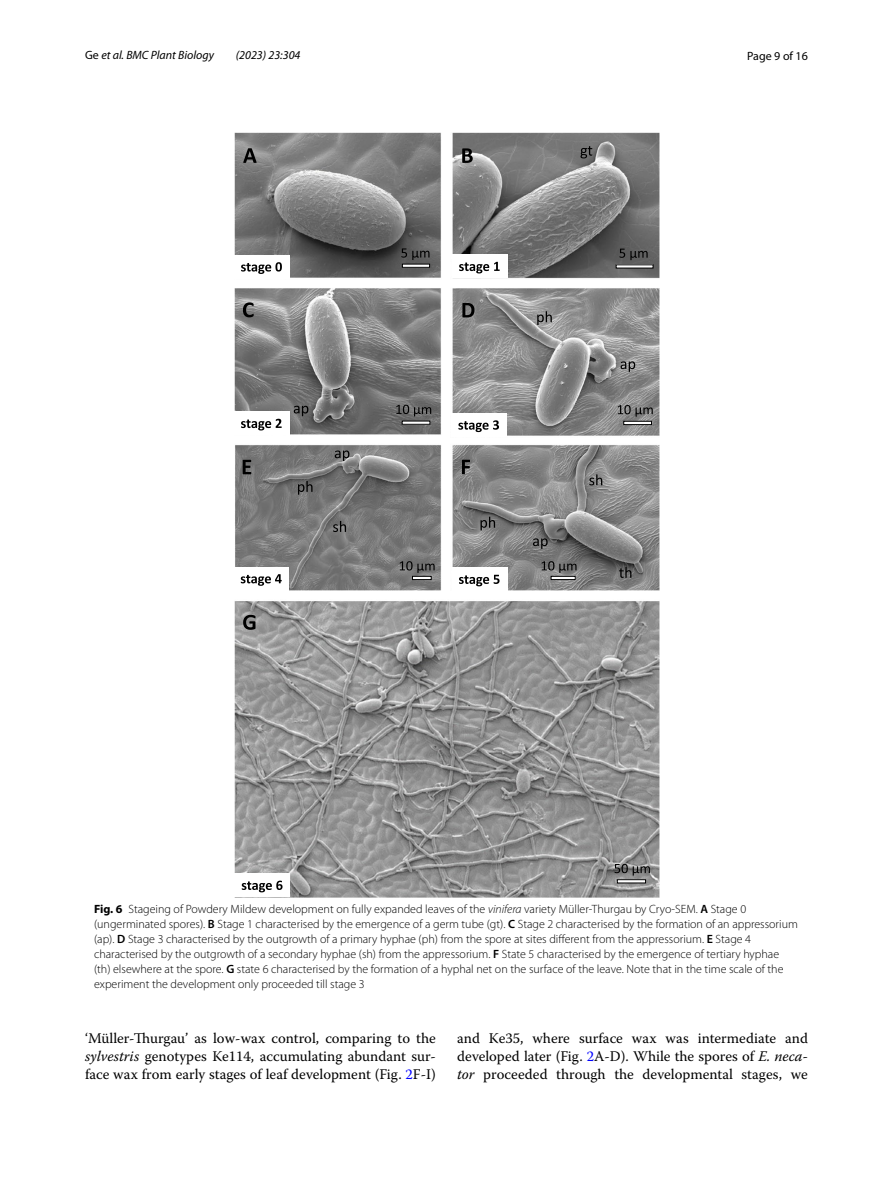
<style>
.page{position:relative;width:893px;height:1187px;background:#fff}
.page>*{position:absolute;margin:0;border:0;box-sizing:border-box;transform-origin:0 0}
.t1{font:14.7px/18px "Warnock Pro";color:#000;text-align:justify}
.t2{font:300 12px/15px "Myriad Pro";color:#000}
.t3{font:italic 12px "Myriad Pro";color:#000}
.t4{font:12px "Myriad Pro";color:#000}
.s1{font-style:normal}
.s2{font-weight:700}
.s3{font-style:italic}
.s4{font-weight:600}
.s5{color:#00f}
</style>
<div class="page">
<img style="left:234px;top:133px;width:425px;height:764px">
<div style="left:402px;top:264px;width:28px;height:4px;border:1px solid #000"></div>
<svg style="left:243px;top:148px;width:14px;height:15px"></svg>
<svg style="left:401px;top:248px;width:28px;height:12px"></svg>
<svg style="left:619px;top:248px;width:29px;height:12px"></svg>
<svg style="left:580px;top:146px;width:12px;height:12px"></svg>
<svg style="left:462px;top:148px;width:11px;height:15px"></svg>
<div style="left:234px;top:255px;width:55px;height:23px;background:#fff"></div>
<svg style="left:241px;top:262px;width:41px;height:12px"></svg>
<div style="left:452px;top:254px;width:55px;height:24px;background:#fff"></div>
<svg style="left:459px;top:262px;width:41px;height:11px"></svg>
<svg style="left:243px;top:302px;width:11px;height:15px"></svg>
<svg style="left:462px;top:303px;width:12px;height:14px"></svg>
<svg style="left:396px;top:404px;width:35px;height:12px"></svg>
<svg style="left:294px;top:406px;width:14px;height:10px"></svg>
<div style="left:234px;top:411px;width:55px;height:24px;background:#fff"></div>
<svg style="left:241px;top:418px;width:41px;height:12px"></svg>
<div style="left:623px;top:421px;width:29px;height:4px;border:1px solid #000"></div>
<svg style="left:618px;top:405px;width:35px;height:12px"></svg>
<svg style="left:537px;top:311px;width:15px;height:14px"></svg>
<div style="left:451px;top:413px;width:56px;height:24px;background:#fff"></div>
<svg style="left:458px;top:420px;width:41px;height:12px"></svg>
<svg style="left:243px;top:460px;width:8px;height:14px"></svg>
<div style="left:412px;top:576px;width:20px;height:4px;border:1px solid #000"></div>
<svg style="left:400px;top:561px;width:35px;height:12px"></svg>
<div style="left:234px;top:566px;width:55px;height:24px;background:#fff"></div>
<svg style="left:241px;top:574px;width:41px;height:11px"></svg>
<svg style="left:620px;top:361px;width:15px;height:11px"></svg>
<svg style="left:335px;top:450px;width:14px;height:11px"></svg>
<svg style="left:298px;top:481px;width:14px;height:13px"></svg>
<svg style="left:333px;top:521px;width:13px;height:11px"></svg>
<div style="left:551px;top:576px;width:25px;height:4px;border:1px solid #000"></div>
<svg style="left:542px;top:561px;width:34px;height:12px"></svg>
<svg style="left:462px;top:459px;width:8px;height:15px"></svg>
<svg style="left:533px;top:538px;width:15px;height:11px"></svg>
<svg style="left:481px;top:516px;width:14px;height:14px"></svg>
<svg style="left:589px;top:474px;width:13px;height:11px"></svg>
<svg style="left:619px;top:566px;width:12px;height:12px"></svg>
<div style="left:452px;top:567px;width:55px;height:24px;background:#fff"></div>
<svg style="left:459px;top:574px;width:41px;height:12px"></svg>
<div style="left:617px;top:879px;width:29px;height:4px;border:1px solid #000"></div>
<svg style="left:614px;top:863px;width:36px;height:12px"></svg>
<svg style="left:243px;top:614px;width:13px;height:15px"></svg>
<div style="left:235px;top:873px;width:55px;height:24px;background:#fff"></div>
<svg style="left:242px;top:880px;width:41px;height:12px"></svg>
<p class="t3" style="left:85px;top:48px;width:130px"><span class="s1">Ge</span> et al. BMC Plant Biology</p>
<p class="t3" style="left:236px;top:48px;width:66px">(2023) 23:304</p>
<p class="t4" style="left:747px;top:48px;width:62px">Page 9 of 16</p>
<p class="t2" style="left:94px;top:901px;width:705px"><span class="s2">Fig. 6</span> Stageing of Powdery Mildew development on fully expanded leaves of the <span class="s3">vinifera</span> variety Müller-Thurgau by Cryo-SEM. <span class="s4">A</span> Stage 0 (ungerminated spores). <span class="s4">B</span> Stage 1 characterised by the emergence of a germ tube (gt). <span class="s4">C</span> Stage 2 characterised by the formation of an appressorium (ap). <span class="s4">D</span> Stage 3 characterised by the outgrowth of a primary hyphae (ph) from the spore at sites different from the appressorium. <span class="s4">E</span> Stage 4 characterised by the outgrowth of a secondary hyphae (sh) from the appressorium. <span class="s4">F</span> State 5 characterised by the emergence of tertiary hyphae (th) elsewhere at the spore. <span class="s4">G</span> state 6 characterised by the formation of a hyphal net on the surface of the leave. Note that in the time scale of the experiment the development only proceeded till stage 3</p>
<p class="t1" style="left:85px;top:1028px;width:352px">‘Müller-Thurgau’ as low-wax control, comparing to the <span class="s3">sylvestris</span> genotypes Ke114, accumulating abundant sur&shy;face wax from early stages of leaf development (Fig. <span class="s5">2</span>F-I)</p>
<p class="t1" style="left:457px;top:1028px;width:352px">and Ke35, where surface wax was intermediate and developed later (Fig. <span class="s5">2</span>A-D). While the spores of <span class="s3">E. neca&shy;tor</span> proceeded through the developmental stages, we</p>
</div>
